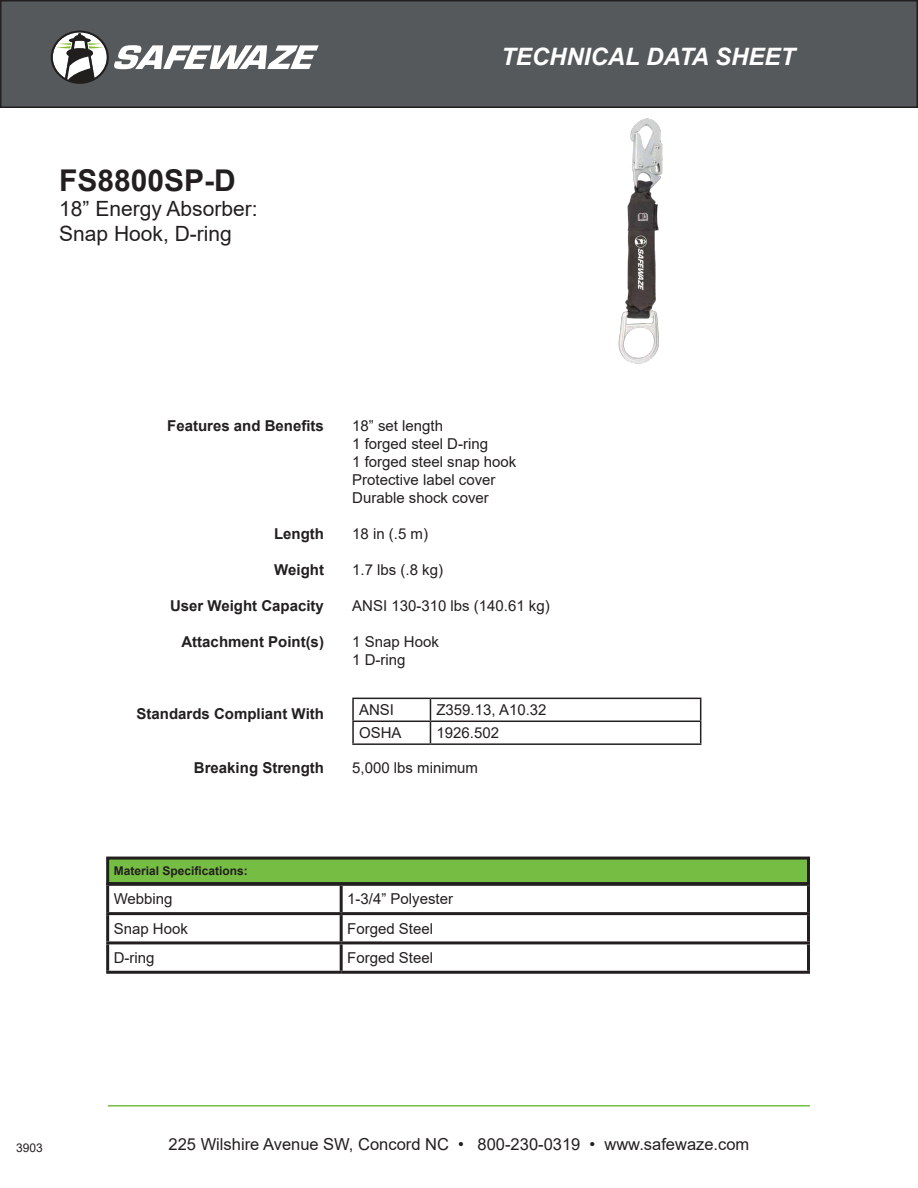
<style>
.page{position:relative;width:918px;height:1188px;background:#fff}
.page>*{position:absolute;margin:0;border:0;box-sizing:border-box;transform-origin:0 0}
.t1{font:700 30px "Arial";color:#231f20}
.t2{font:italic 700 24px "Arial";color:#fff}
.t3{font:21px "Arial";color:#231f20}
.t4{font:16.5px "Arial";color:#231f20}
.t5{font:15px "Arial";color:#231f20}
.t6{font:700 15px "Arial";color:#231f20}
.t7{font:700 12px "Arial";color:#231f20}
.t8{font:12px "Arial";color:#231f20}
</style>
<div class="page">
<div style="left:1px;top:1px;width:916px;height:106px;background:#55595b"></div>
<div style="left:0;top:0;width:918px;height:108px;border:2px solid #231f20"></div>
<svg style="left:51px;top:31px;width:268px;height:53px"></svg>
<hr style="left:108px;top:1105px;width:702px;height:2px;background:#75bd43">
<img style="left:618px;top:118px;width:45px;height:246px">
<hr style="left:106px;top:883px;width:235px;height:3px;background:#231f20">
<hr style="left:106px;top:886px;width:3px;height:26px;background:#231f20">
<hr style="left:341px;top:883px;width:469px;height:3px;background:#231f20">
<hr style="left:340px;top:886px;width:3px;height:26px;background:#231f20">
<hr style="left:807px;top:886px;width:3px;height:26px;background:#231f20">
<hr style="left:106px;top:912px;width:235px;height:3px;background:#231f20">
<hr style="left:106px;top:915px;width:3px;height:26px;background:#231f20">
<hr style="left:341px;top:912px;width:469px;height:3px;background:#231f20">
<hr style="left:340px;top:915px;width:3px;height:26px;background:#231f20">
<hr style="left:807px;top:915px;width:3px;height:26px;background:#231f20">
<hr style="left:106px;top:941px;width:235px;height:3px;background:#231f20">
<hr style="left:106px;top:944px;width:3px;height:27px;background:#231f20">
<hr style="left:341px;top:941px;width:469px;height:3px;background:#231f20">
<hr style="left:340px;top:944px;width:3px;height:27px;background:#231f20">
<hr style="left:807px;top:944px;width:3px;height:27px;background:#231f20">
<hr style="left:106px;top:971px;width:235px;height:3px;background:#231f20">
<hr style="left:341px;top:971px;width:469px;height:3px;background:#231f20">
<div style="left:108px;top:858px;width:700px;height:26px;background:#75bd43"></div>
<div style="left:106px;top:857px;width:704px;height:28px;border:3px solid #231f20"></div>
<hr style="left:352px;top:698px;width:78px;height:1px;background:#231f20">
<hr style="left:352px;top:699px;width:2px;height:22px;background:#231f20">
<hr style="left:430px;top:698px;width:271px;height:1px;background:#231f20">
<hr style="left:352px;top:721px;width:78px;height:1px;background:#231f20">
<hr style="left:352px;top:722px;width:2px;height:21px;background:#231f20">
<hr style="left:430px;top:721px;width:271px;height:1px;background:#231f20">
<svg style="left:430px;top:699px;width:1px;height:44px"></svg>
<svg style="left:700px;top:699px;width:1px;height:44px"></svg>
<hr style="left:352px;top:743px;width:78px;height:2px;background:#231f20">
<hr style="left:430px;top:743px;width:271px;height:2px;background:#231f20">
<p class="t1" style="left:59px;top:159px;width:178px">FS8800SP-D</p>
<p class="t3" style="left:59px;top:194px;width:200px">18” Energy Absorber:</p>
<p class="t3" style="left:59px;top:219px;width:174px">Snap Hook, D-ring</p>
<h2 class="t2" style="left:501px;top:40px;width:295px">TECHNICAL DATA SHEET</h2>
<p class="t6" style="left:167px;top:416px;width:158px">Features and Benefits</p>
<p class="t6" style="left:274px;top:524px;width:51px">Length</p>
<p class="t6" style="left:274px;top:560px;width:51px">Weight</p>
<p class="t6" style="left:170px;top:596px;width:155px">User Weight Capacity</p>
<p class="t6" style="left:182px;top:632px;width:144px">Attachment Point(s)</p>
<p class="t5" style="left:352px;top:416px;width:92px">18” set length</p>
<p class="t5" style="left:352px;top:434px;width:137px">1 forged steel D-ring</p>
<p class="t5" style="left:352px;top:452px;width:166px">1 forged steel snap hook</p>
<p class="t5" style="left:352px;top:470px;width:145px">Protective label cover</p>
<p class="t5" style="left:352px;top:488px;width:138px">Durable shock cover</p>
<p class="t5" style="left:352px;top:524px;width:77px">18 in (.5 m)</p>
<p class="t5" style="left:352px;top:560px;width:92px">1.7 lbs (.8 kg)</p>
<p class="t5" style="left:352px;top:596px;width:199px">ANSI 130-310 lbs (140.61 kg)</p>
<p class="t5" style="left:352px;top:632px;width:88px">1 Snap Hook</p>
<p class="t5" style="left:352px;top:650px;width:55px">1 D-ring</p>
<p class="t6" style="left:137px;top:704px;width:189px">Standards Compliant With</p>
<p class="t5" style="left:359px;top:700px;width:37px">ANSI</p>
<p class="t5" style="left:436px;top:700px;width:112px">Z359.13, A10.32</p>
<p class="t5" style="left:359px;top:723px;width:44px">OSHA</p>
<p class="t5" style="left:436px;top:723px;width:64px">1926.502</p>
<p class="t6" style="left:194px;top:758px;width:132px">Breaking Strength</p>
<p class="t5" style="left:352px;top:758px;width:127px">5,000 lbs minimum</p>
<p class="t7" style="left:114px;top:863px;width:136px">Material Specifications:</p>
<p class="t5" style="left:114px;top:889px;width:60px">Webbing</p>
<p class="t5" style="left:347px;top:889px;width:107px">1-3/4” Polyester</p>
<p class="t5" style="left:114px;top:918px;width:76px">Snap Hook</p>
<p class="t5" style="left:347px;top:918px;width:87px">Forged Steel</p>
<p class="t5" style="left:114px;top:947px;width:42px">D-ring</p>
<p class="t5" style="left:347px;top:947px;width:87px">Forged Steel</p>
<p class="t8" style="left:16px;top:1139px;width:28px">3903</p>
<p class="t4" style="left:169px;top:1132px;width:582px">225 Wilshire Avenue SW, Concord NC • 800-230-0319 • www.safewaze.com</p>
</div>
